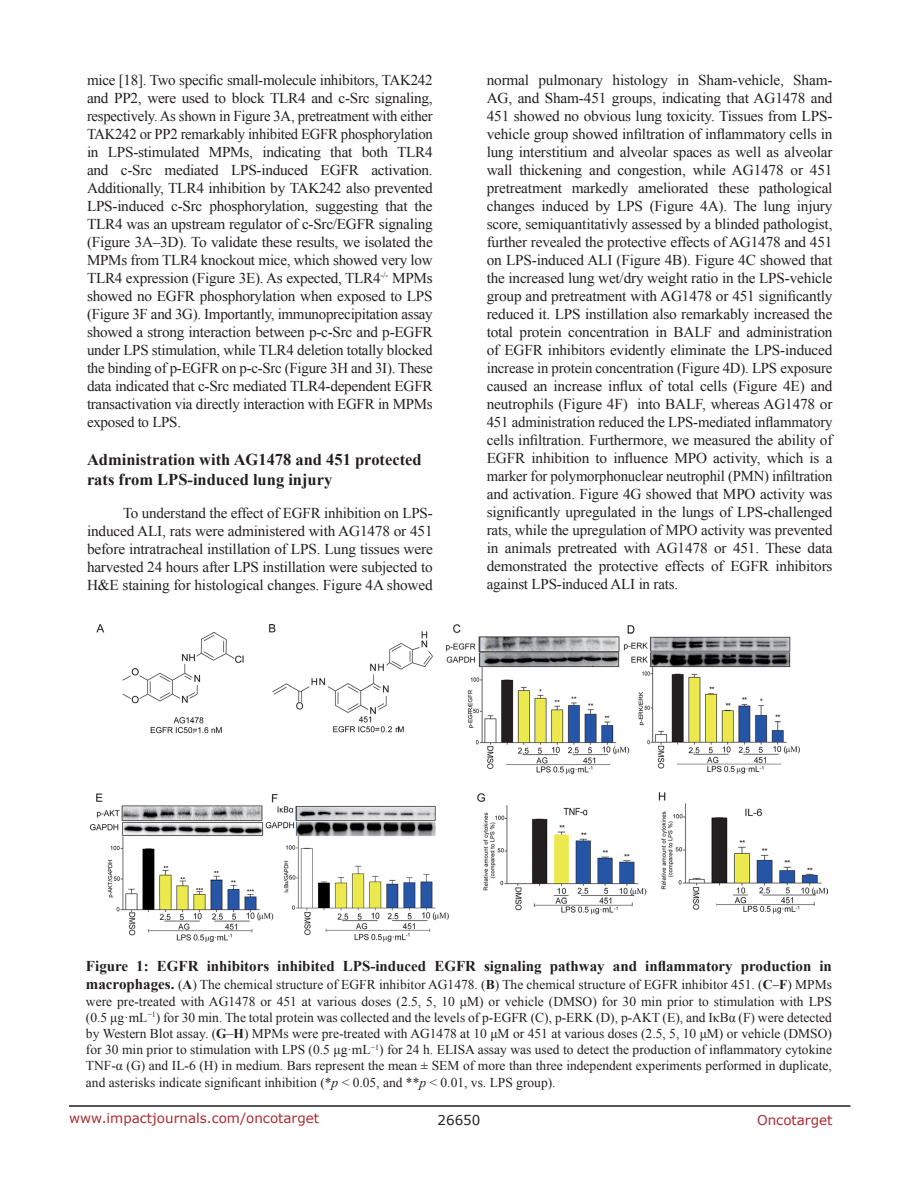
<style>
.page{position:relative;width:918px;height:1188px;background:#fff}
.page>*{position:absolute;margin:0;border:0;box-sizing:border-box;transform-origin:0 0}
.SubHeading_middle{font:700 16.5px/19.8px "Times New Roman";color:#231f20}
.BodyText{font:15px/18px "Times New Roman";letter-spacing:-.01em;color:#231f20;text-align:justify}
.FigureText{font:700 15px "Times New Roman";color:#231f20}
.FigureText-2{font:13.5px/16.2px "Times New Roman";color:#231f20;text-align:justify}
.t1{font:13.5px "Verdana";color:#ac2b31}
.t2{font:13.5px "Verdana";color:#231f20}
.s1{font-weight:700;font-size:15px}
.s2{font-weight:700}
.s3{font-style:italic}
</style>
<div class="page">
<hr style="left:69px;top:1105px;width:781px;height:2px;background:#231f20">
<img style="left:91px;top:624px;width:736px;height:317px">
<p class="BodyText" style="left:87px;top:71px;width:347px">mice [18]. Two specific small-molecule inhibitors, TAK242 and PP2, were used to block TLR4 and c-Src signaling, respectively. As shown in Figure 3A, pretreatment with either TAK242 or PP2 remarkably inhibited EGFR phosphorylation in LPS-stimulated MPMs, indicating that both TLR4 and c-Src mediated LPS-induced EGFR activation.<br>Additionally, TLR4 inhibition by TAK242 also prevented LPS-induced c-Src phosphorylation, suggesting that the TLR4 was an upstream regulator of c-Src/EGFR signaling (Figure 3A–3D). To validate these results, we isolated the MPMs from TLR4 knockout mice, which showed very low TLR4 expression (Figure 3E). As expected, TLR4<sup>-/-</sup> MPMs showed no EGFR phosphorylation when exposed to LPS (Figure 3F and 3G). Importantly, immunoprecipitation assay showed a strong interaction between p-c-Src and p-EGFR under LPS stimulation, while TLR4 deletion totally blocked the binding of p-EGFR on p-c-Src (Figure 3H and 3I). These data indicated that c-Src mediated TLR4-dependent EGFR transactivation via directly interaction with EGFR in MPMs exposed to LPS.</p>
<p class="SubHeading_middle" style="left:87px;top:449px;width:336px">Administration with AG1478 and 451 protected rats from LPS-induced lung injury</p>
<p class="BodyText" style="left:87px;top:504px;width:347px;text-indent:36px">To understand the effect of EGFR inhibition on LPS&shy;induced ALI, rats were administered with AG1478 or 451 before intratracheal instillation of LPS. Lung tissues were harvested 24 hours after LPS instillation were subjected to H&amp;E staining for histological changes. Figure 4A showed</p>
<p class="BodyText" style="left:487px;top:71px;width:347px">normal pulmonary histology in Sham-vehicle, Sham-AG, and Sham-451 groups, indicating that AG1478 and 451 showed no obvious lung toxicity. Tissues from LPS&shy;vehicle group showed infiltration of inflammatory cells in lung interstitium and alveolar spaces as well as alveolar wall thickening and congestion, while AG1478 or 451 pretreatment markedly ameliorated these pathological changes induced by LPS (Figure 4A). The lung injury score, semiquantitativly assessed by a blinded pathologist, further revealed the protective effects of AG1478 and 451 on LPS-induced ALI (Figure 4B). Figure 4C showed that the increased lung wet/dry weight ratio in the LPS-vehicle group and pretreatment with AG1478 or 451 significantly reduced it. LPS instillation also remarkably increased the total protein concentration in BALF and administration of EGFR inhibitors evidently eliminate the LPS-induced increase in protein concentration (Figure 4D). LPS exposure caused an increase influx of total cells (Figure 4E) and neutrophils (Figure 4F) into BALF, whereas AG1478 or 451 administration reduced the LPS-mediated inflammatory cells infiltration. Furthermore, we measured the ability of EGFR inhibition to influence MPO activity, which is a marker for polymorphonuclear neutrophil (PMN) infiltration and activation. Figure 4G showed that MPO activity was significantly upregulated in the lungs of LPS-challenged rats, while the upregulation of MPO activity was prevented in animals pretreated with AG1478 or 451. These data demonstrated the protective effects of EGFR inhibitors against LPS-induced ALI in rats.</p>
<p class="FigureText" style="left:86px;top:956px;width:747px">Figure 1: EGFR inhibitors inhibited LPS-induced EGFR signaling pathway and inflammatory production in</p>
<p class="FigureText-2" style="left:86px;top:977px;width:748px"><span class="s1">macrophages.</span> (<span class="s2">A</span>) The chemical structure of EGFR inhibitor AG1478. (<span class="s2">B</span>) The chemical structure of EGFR inhibitor 451. (<span class="s2">C</span>–<span class="s2">F</span>) MPMs were pre-treated with AG1478 or 451 at various doses (2.5, 5, 10 μM) or vehicle (DMSO) for 30 min prior to stimulation with LPS (0.5 μg·mL<sup>−1</sup>) for 30 min. The total protein was collected and the levels of p-EGFR (C), p-ERK (D), p-AKT (E), and IκBα (F) were detected by Western Blot assay. (<span class="s2">G</span>–<span class="s2">H</span>) MPMs were pre-treated with AG1478 at 10 μM or 451 at various doses (2.5, 5, 10 μM) or vehicle (DMSO) for 30 min prior to stimulation with LPS (0.5 μg·mL<sup>−1</sup>) for 24 h. ELISA assay was used to detect the production of inflammatory cytokine TNF-α (G) and IL-6 (H) in medium. Bars represent the mean ± SEM of more than three independent experiments performed in duplicate, and asterisks indicate significant inhibition (*<span class="s3">p</span> &lt; 0.05, and **<span class="s3">p</span> &lt; 0.01, vs. LPS group).</p>
<p class="t1" style="left:69px;top:1109px;width:252px">www.impactjournals.com/oncotarget</p>
<p class="t2" style="left:438px;top:1111px;width:44px">26650</p>
<p class="t1" style="left:757px;top:1111px;width:77px">Oncotarget</p>
</div>
